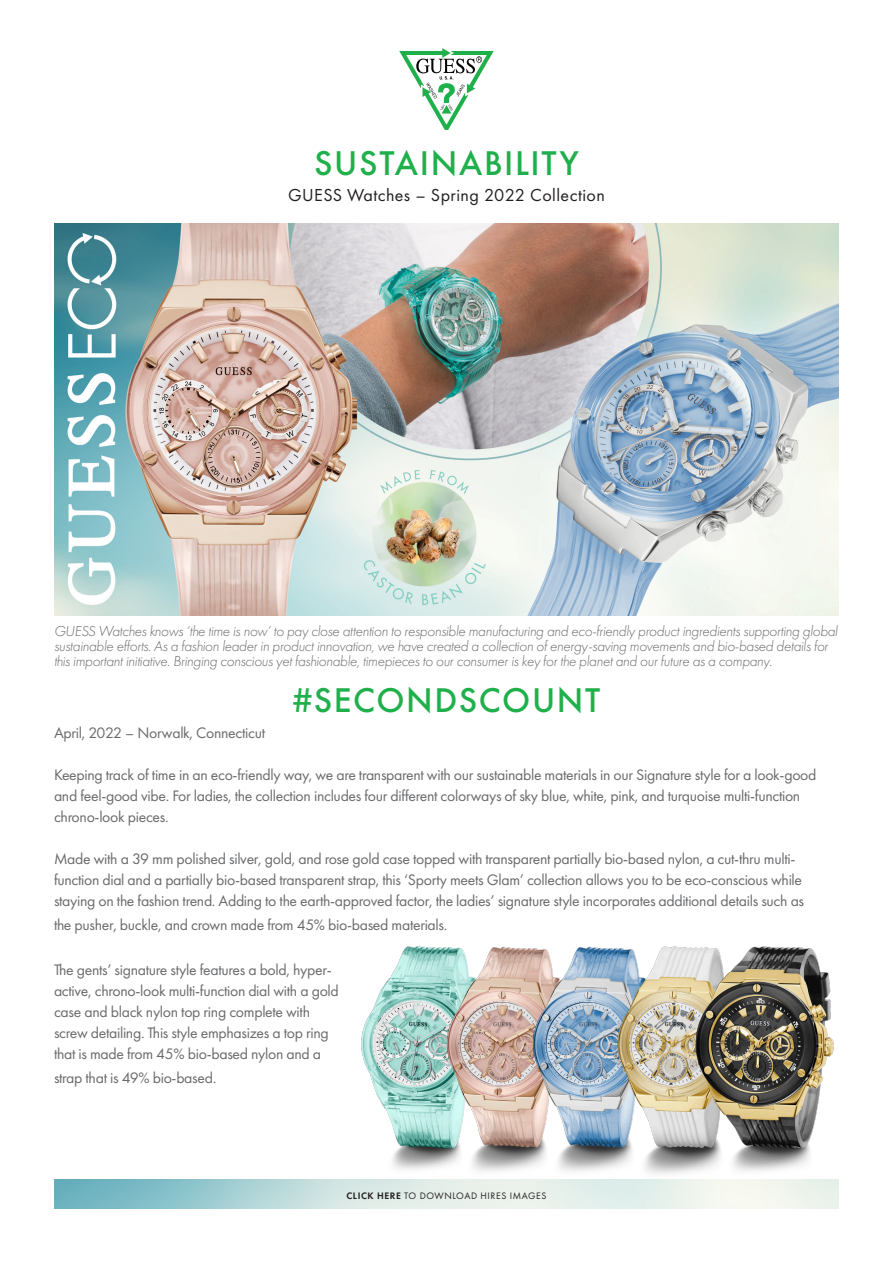
<style>
.page{position:relative;width:893px;height:1263px;background:#fff}
.page>*{position:absolute;margin:0;border:0;box-sizing:border-box;transform-origin:0 0}
.t1{font:500 31.5px "Futura";letter-spacing:.05em;color:#1fb04b}
.t2{font:18px "Futura PT";letter-spacing:.025em;color:#231f20}
.t3{font:15.75px/21px "Futura PT";letter-spacing:-.02em;color:#696a6c}
.t4{font:italic 300 15px/15px "Futura PT";letter-spacing:-.02em;color:#696a6c}
.t5{font:9.75px "Futura PT";letter-spacing:.06em;color:#231f20}
.s1{font-weight:600}
</style>
<div class="page">
<img style="left:54px;top:223px;width:785px;height:393px">
<img style="left:348px;top:946px;width:85px;height:234px">
<img style="left:433px;top:946px;width:86px;height:234px">
<img style="left:519px;top:946px;width:86px;height:234px">
<img style="left:605px;top:946px;width:85px;height:234px">
<img style="left:690px;top:946px;width:149px;height:234px">
<img style="left:54px;top:1180px;width:785px;height:29px">
<svg style="left:399px;top:48px;width:95px;height:82px"></svg>
<p class="t1" style="left:314px;top:141px;width:266px">SUSTAINABILITY</p>
<p class="t2" style="left:288px;top:184px;width:318px">GUESS Watches – Spring 2022 Collection</p>
<p class="t4" style="left:54px;top:624px;width:785px">GUESS Watches knows ‘the time is now’ to pay close attention to responsible manufacturing and eco-friendly product ingredients supporting global sustainable efforts. As a fashion leader in product innovation, we have created a collection of energy-saving movements and bio-based details for this important initiative. Bringing conscious yet fashionable, timepieces to our consumer is key for the planet and our future as a company.</p>
<p class="t1" style="left:293px;top:679px;width:309px">#SECONDSCOUNT</p>
<p class="t3" style="left:54px;top:722px;width:213px">April, 2022 – Norwalk, Connecticut</p>
<p class="t3" style="left:54px;top:764px;width:764px">Keeping track of time in an eco-friendly way, we are transparent with our sustainable materials in our Signature style for a look-good and feel-good vibe. For ladies, the collection includes four different colorways of sky blue, white, pink, and turquoise multi-function chrono-look pieces.</p>
<p class="t3" style="left:54px;top:848px;width:752px">Made with a 39 mm polished silver, gold, and rose gold case topped with transparent partially bio-based nylon, a cut-thru multi&shy;function dial and a partially bio-based transparent strap, this ‘Sporty meets Glam’ collection allows you to be eco-conscious while staying on the fashion trend. Adding to the earth-approved factor, the ladies’ signature style incorporates additional details such as</p>
<p class="t3" style="left:54px;top:914px;width:395px">the pusher, buckle, and crown made from 45% bio-based materials.</p>
<p class="t3" style="left:54px;top:959px;width:286px">The gents’ signature style features a bold, hyper&shy;active, chrono-look multi-function dial with a gold case and black nylon top ring complete with screw detailing. This style emphasizes a top ring that is made from 45% bio-based nylon and a</p>
<p class="t3" style="left:54px;top:1067px;width:164px">strap that is 49% bio-based.</p>
<p class="t5" style="left:346px;top:1189px;width:201px"><span class="s1">CLICK HERE</span> TO DOWNLOAD HIRES IMAGES</p>
</div>
